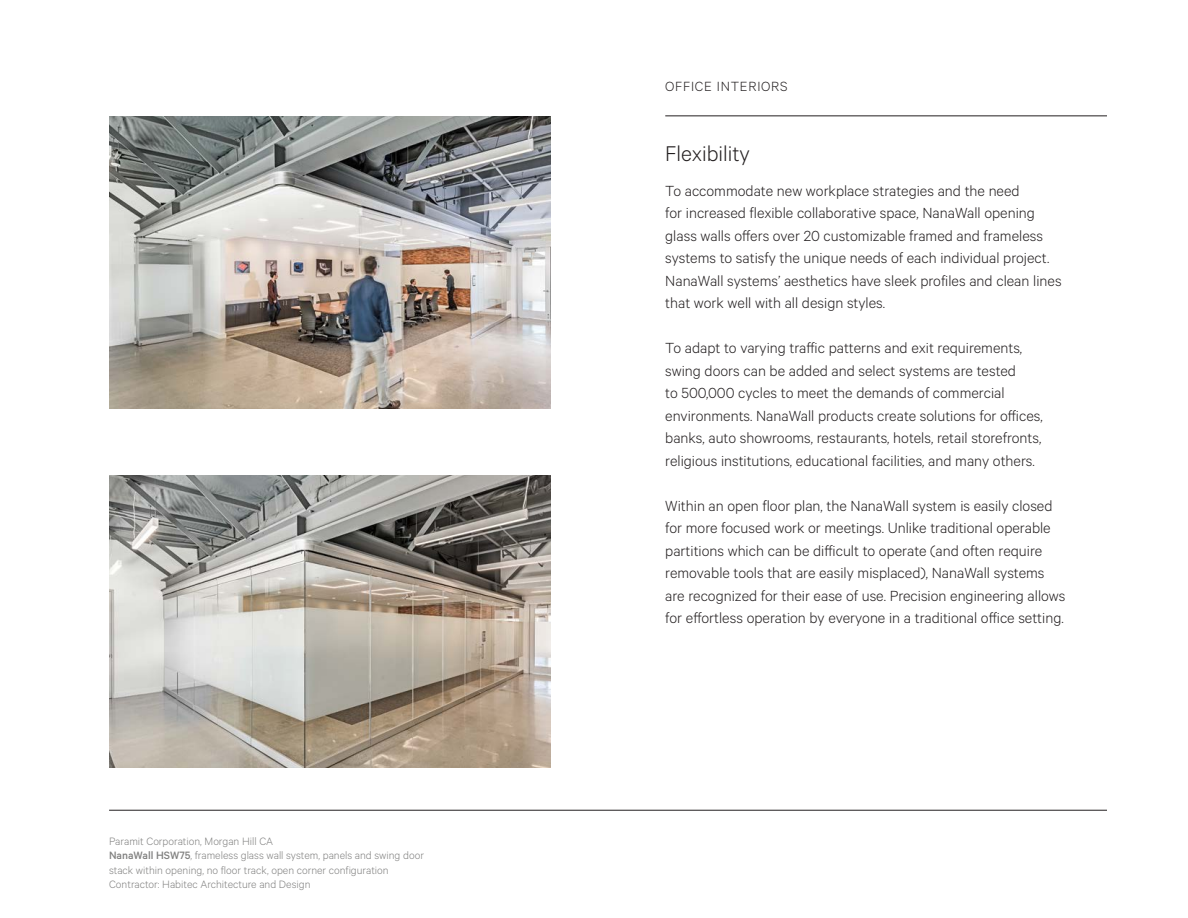
<style>
.page{position:relative;width:1188px;height:918px;background:#fff}
.page>*{position:absolute;margin:0;border:0;box-sizing:border-box;transform-origin:0 0}
.t1{font:300 24px "Calibre";color:#231f20}
.t2{font:300 16.5px/22.5px "Calibre";color:#231f20}
.t3{font:300 15px "Calibre";letter-spacing:.05em;color:#231f20}
.t4{font:300 12px/14.4px "Calibre";color:#818180}
.s1{font-weight:500}
</style>
<div class="page">
<hr style="left:109px;top:810px;width:998px;height:1px;background:#231f20">
<hr style="left:665px;top:116px;width:442px;height:1px;background:#231f20">
<img style="left:109px;top:117px;width:442px;height:291px">
<img style="left:109px;top:475px;width:442px;height:292px">
<p class="t4" style="left:109px;top:833px;width:316px">Paramit Corporation, Morgan Hill CA<br><span class="s1">NanaWall HSW75</span>, frameless glass wall system, panels and swing door stack within opening, no floor track, open corner configuration Contractor: Habitec Architecture and Design</p>
<p class="t3" style="left:665px;top:77px;width:124px">OFFICE INTERIORS</p>
<h1 class="t1" style="left:665px;top:140px;width:86px">Flexibility</h1>
<p class="t2" style="left:665px;top:179px;width:398px">To accommodate new workplace strategies and the need<br>for increased flexible collaborative space, NanaWall opening glass walls offers over 20 customizable framed and frameless systems to satisfy the unique needs of each individual project.<br>NanaWall systems’ aesthetics have sleek profiles and clean lines that work well with all design styles.</p>
<p class="t2" style="left:665px;top:336px;width:379px">To adapt to varying traffic patterns and exit requirements, swing doors can be added and select systems are tested<br>to 500,000 cycles to meet the demands of commercial environments. NanaWall products create solutions for offices, banks, auto showrooms, restaurants, hotels, retail storefronts, religious institutions, educational facilities, and many others.</p>
<p class="t2" style="left:665px;top:494px;width:402px">Within an open floor plan, the NanaWall system is easily closed for more focused work or meetings. Unlike traditional operable partitions which can be difficult to operate (and often require removable tools that are easily misplaced), NanaWall systems are recognized for their ease of use. Precision engineering allows for effortless operation by everyone in a traditional office setting.</p>
</div>
